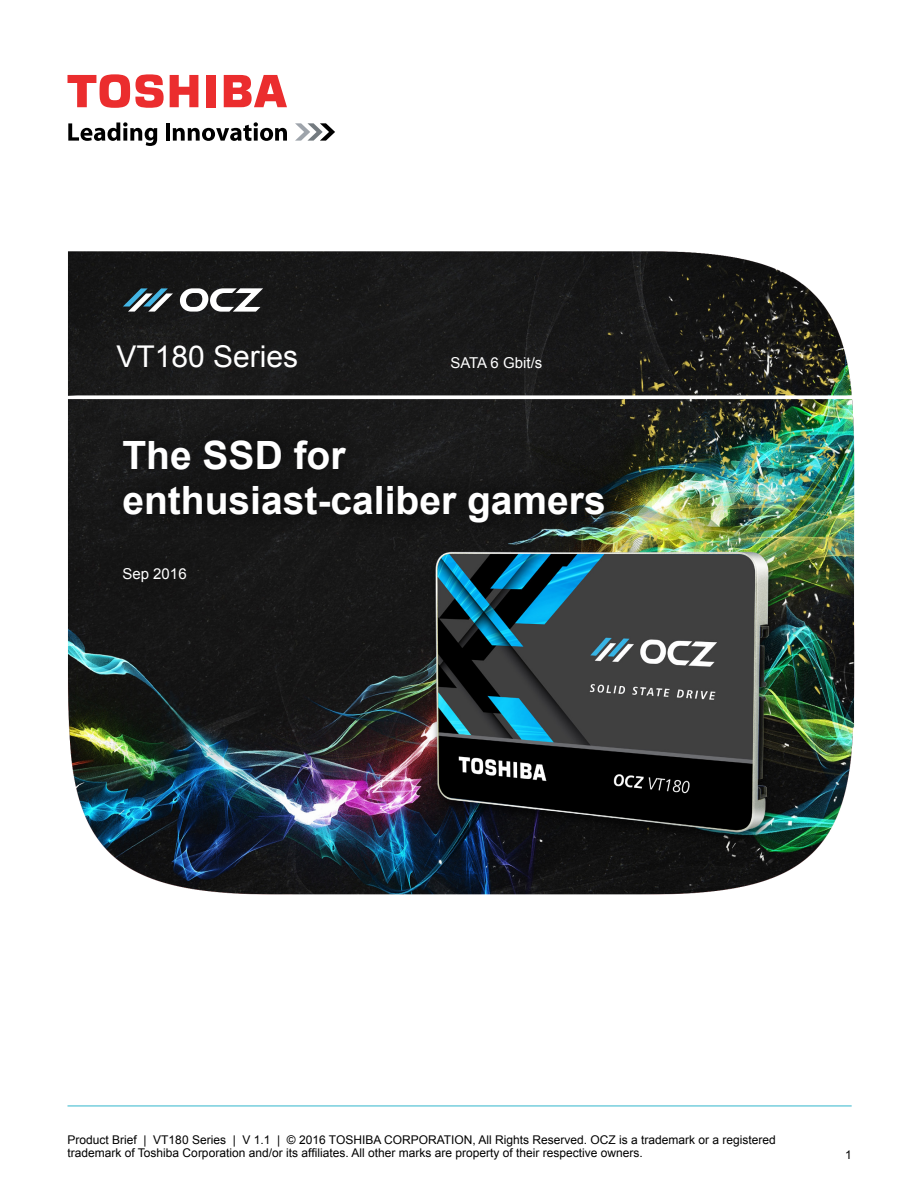
<style>
.page{position:relative;width:918px;height:1188px;background:#fff}
.page>*{position:absolute;margin:0;border:0;box-sizing:border-box;transform-origin:0 0}
.t1{font:700 39px/45px "Arial";color:#fff}
.t2{font:30px "Arial";color:#fff}
.t3{font:15px "Arial";color:#fff}
.t4{font:12px/13.5px "Arial";color:#000}
</style>
<div class="page">
<hr style="left:68px;top:1105px;width:784px;height:2px;background:#76cedd">
<img style="left:68px;top:251px;width:787px;height:644px">
<div style="left:206px;top:75px;width:10px;height:32px;background:#eb2d2e"></div>
<svg style="left:170px;top:75px;width:28px;height:32px"></svg>
<svg style="left:224px;top:75px;width:63px;height:32px"></svg>
<svg style="left:68px;top:74px;width:96px;height:34px"></svg>
<svg style="left:295px;top:123px;width:40px;height:18px"></svg>
<svg style="left:68px;top:122px;width:89px;height:24px"></svg>
<hr style="left:166px;top:123px;width:4px;height:18px;background:#000">
<svg style="left:173px;top:122px;width:114px;height:19px"></svg>
<svg style="left:180px;top:288px;width:83px;height:24px"></svg>
<svg style="left:123px;top:288px;width:50px;height:24px"></svg>
<svg style="left:68px;top:394px;width:787px;height:7px"></svg>
<img style="left:392px;top:528px;width:427px;height:322px">
<div style="left:100px;top:416px;width:528px;height:131px;background:#161616"></div>
<div style="left:101px;top:544px;width:108px;height:61px;background:#151515"></div>
<h2 class="t2" style="left:117px;top:337px;width:183px">VT180 Series</h2>
<p class="t3" style="left:450px;top:353px;width:93px">SATA 6 Gbit/s</p>
<h1 class="t1" style="left:122px;top:434px;width:485px">The SSD for enthusiast-caliber gamers</h1>
<p class="t3" style="left:122px;top:564px;width:66px">Sep 2016</p>
<p class="t4" style="left:68px;top:1133px;width:710px">Product Brief | VT180 Series | V 1.1 | © 2016 TOSHIBA CORPORATION, All Rights Reserved. OCZ is a trademark or a registered trademark of Toshiba Corporation and/or its affiliates. All other marks are property of their respective owners.</p>
<p class="t4" style="left:845px;top:1148px;width:8px">1</p>
</div>
